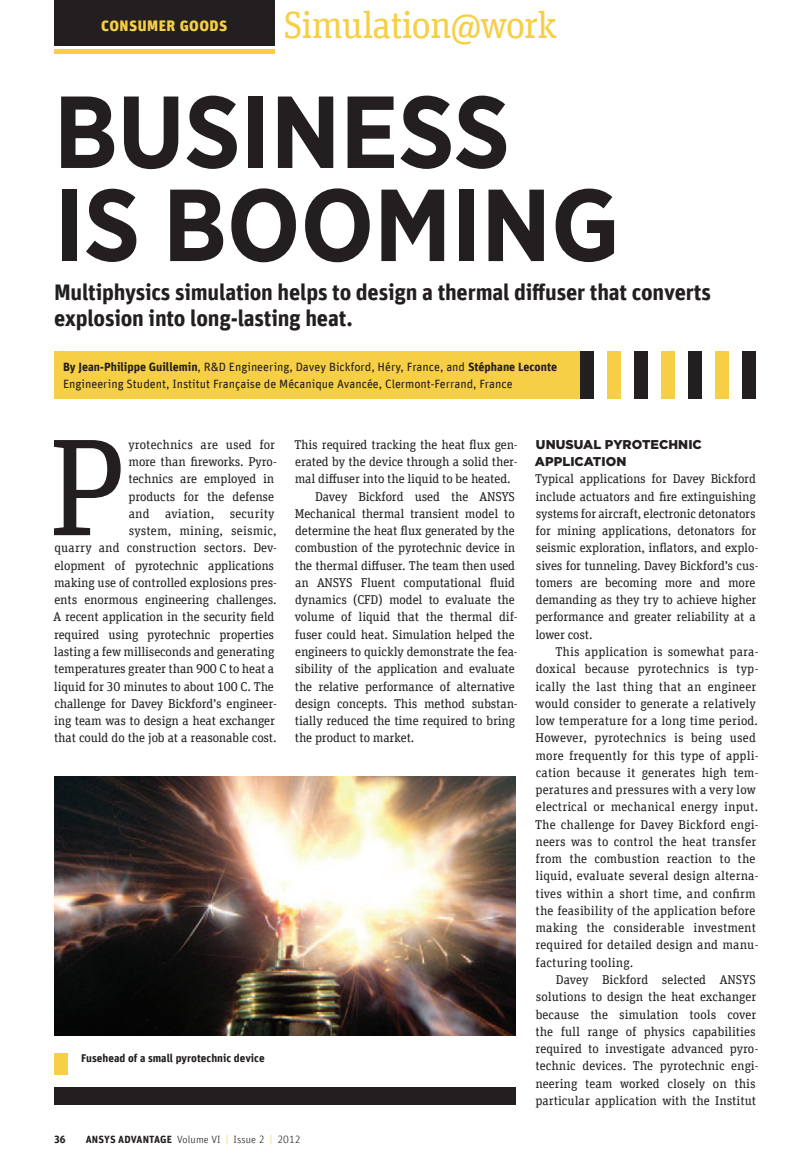
<style>
.page{position:relative;width:810px;height:1170px;background:#fff}
.page>*{position:absolute;margin:0;border:0;box-sizing:border-box;transform-origin:0 0}
.Work_Intro_Par{font:138px "Unit Slab Offc Pro";color:#231f20}
.S_W_Headline{font:700 102px/93px "Gotham Narrow";color:#231f20}
.t1{font:37.8px "Unit Slab Offc Pro";letter-spacing:-.03em;color:#f6cf46}
.S_W_Subhead{font:700 22.5px/25.5px "Unit Offc Pro";letter-spacing:-.01em;color:#231f20}
.t2{font:900 15px "Unit Offc Pro";letter-spacing:.03em;color:#f6cf46}
.Body_Copy{font:12.75px/17.2px "Unit Slab Offc Pro";color:#231f20}
.Work_Intro_Par-2{font:12.75px/17.2px "Unit Slab Offc Pro";letter-spacing:-.01em;color:#231f20;text-align:right}
.Body_Copy___Par_1{font:12.75px/17.2px "Unit Slab Offc Pro";letter-spacing:-.01em;color:#231f20}
.Subhead{font:900 12.75px/17.2px "Gotham";letter-spacing:.005em;color:#231f20}
.t3{font:12px/16.5px "Unit Offc Pro";color:#231f20}
.S_W_Caption{font:700 11.25px "Unit Offc Pro";color:#231f20}
.t4{font:300 10.5px "Unit Offc Pro";letter-spacing:.01em;color:#231f20}
.t5{font:700 10.5px "Unit Offc Pro";color:#231f20}
.s1{font-weight:700}
.s2{color:#f6cf46}
</style>
<div class="page">
<img style="left:54px;top:776px;width:461px;height:259px">
<hr style="left:54px;top:50px;width:220px;height:4px;background:#f6cf46">
<div style="left:54px;top:0;width:220px;height:45px;background:#231f20"></div>
<div style="left:54px;top:351px;width:526px;height:47px;background:#f6cf46"></div>
<div style="left:580px;top:351px;width:14px;height:47px;background:#231f20"></div>
<div style="left:608px;top:351px;width:13px;height:47px;background:#f6cf46"></div>
<div style="left:634px;top:351px;width:14px;height:47px;background:#231f20"></div>
<div style="left:662px;top:351px;width:13px;height:47px;background:#f6cf46"></div>
<div style="left:688px;top:351px;width:14px;height:47px;background:#231f20"></div>
<div style="left:716px;top:351px;width:13px;height:47px;background:#f6cf46"></div>
<div style="left:742px;top:351px;width:14px;height:47px;background:#231f20"></div>
<div style="left:54px;top:1087px;width:461px;height:17px;background:#231f20"></div>
<div style="left:54px;top:1052px;width:14px;height:22px;background:#f6cf46"></div>
<p class="t2" style="left:101px;top:14px;width:128px">CONSUMER GOODS</p>
<p class="t1" style="left:284px;top:-1px;width:275px">Simulation@work</p>
<p class="S_W_Headline" style="left:54px;top:85px;width:567px">BUSINESS<br>IS BOOMING</p>
<p class="S_W_Subhead" style="left:54px;top:278px;width:659px">Multiphysics simulation helps to design a thermal diffuser that converts explosion into long-lasting heat.</p>
<p class="t3" style="left:63px;top:358px;width:496px"><span class="s1">By Jean-Philippe Guillemin</span>, R&amp;D Engineering, Davey Bickford, Héry, France, and <span class="s1">Stéphane Leconte<br></span>Engineering Student, Institut Française de Mécanique Avancée, Clermont-Ferrand, France</p>
<p class="Work_Intro_Par-2" style="left:54px;top:435px;width:225px">yrotechnics are used for<br>more than fireworks. Pyro-<br>technics are employed in<br>products for the defense<br>and aviation, security<br>system, mining, seismic,<br>quarry and construction sectors. Dev&shy;elopment of pyrotechnic applications making use of controlled explosions pres&shy;ents enormous engineering challenges.<br>A recent application in the security field required using pyrotechnic properties lasting a few milliseconds and generating temperatures greater than 900 C to heat a liquid for 30 minutes to about 100 C. The challenge for Davey Bickford’s engineer&shy;ing team was to design a heat exchanger that could do the job at a reasonable cost.</p>
<p class="Work_Intro_Par-2" style="left:294px;top:435px;width:225px;text-align:justify">This required tracking the heat flux gen&shy;erated by the device through a solid ther&shy;mal diffuser into the liquid to be heated.</p>
<p class="Work_Intro_Par" style="left:48px;top:394px;width:79px">P</p>
<p class="Body_Copy" style="left:295px;top:487px;width:225px;text-indent:20px">Davey Bickford used the ANSYS Mechanical thermal transient model to determine the heat flux generated by the combustion of the pyrotechnic device in the thermal diffuser. The team then used an ANSYS Fluent computational fluid dynamics (CFD) model to evaluate the volume of liquid that the thermal dif&shy;fuser could heat. Simulation helped the engineers to quickly demonstrate the fea&shy;sibility of the application and evaluate the relative performance of alternative design concepts. This method substan&shy;tially reduced the time required to bring the product to market.</p>
<p class="S_W_Caption" style="left:81px;top:1049px;width:185px">Fusehead of a small pyrotechnic device</p>
<p class="t5" style="left:54px;top:1131px;width:13px">36</p>
<p class="t4" style="left:86px;top:1132px;width:217px"><span class="s1">ANSYS ADVANTAGE</span> Volume VI <span class="s2">|</span> Issue 2 <span class="s2">|</span> 2012</p>
<p class="Subhead" style="left:535px;top:435px;width:168px">UNUSUAL PYROTECHNIC<br>APPLICATION</p>
<p class="Body_Copy___Par_1" style="left:535px;top:470px;width:225px">Typical applications for Davey Bickford include actuators and fire extinguishing systems for aircraft, electronic detonators for mining applications, detonators for seismic exploration, inflators, and explo&shy;sives for tunneling. Davey Bickford’s cus&shy;tomers are becoming more and more demanding as they try to achieve higher performance and greater reliability at a lower cost.</p>
<p class="Body_Copy" style="left:535px;top:642px;width:225px;text-indent:20px">This application is somewhat para&shy;doxical because pyrotechnics is typ&shy;ically the last thing that an engineer would consider to generate a relatively low temperature for a long time period.<br>However, pyrotechnics is being used more frequently for this type of appli&shy;cation because it generates high tem&shy;peratures and pressures with a very low electrical or mechanical energy input.<br>The challenge for Davey Bickford engi&shy;neers was to control the heat transfer from the combustion reaction to the liquid, evaluate several design alterna&shy;tives within a short time, and confirm the feasibility of the application before making the considerable investment required for detailed design and manu&shy;facturing tooling.</p>
<p class="Body_Copy" style="left:536px;top:970px;width:224px;text-indent:20px">Davey Bickford selected ANSYS solutions to design the heat exchanger because the simulation tools cover the full range of physics capabilities required to investigate advanced pyro&shy;technic devices. The pyrotechnic engi&shy;neering team worked closely on this particular application with the Institut</p>
</div>
